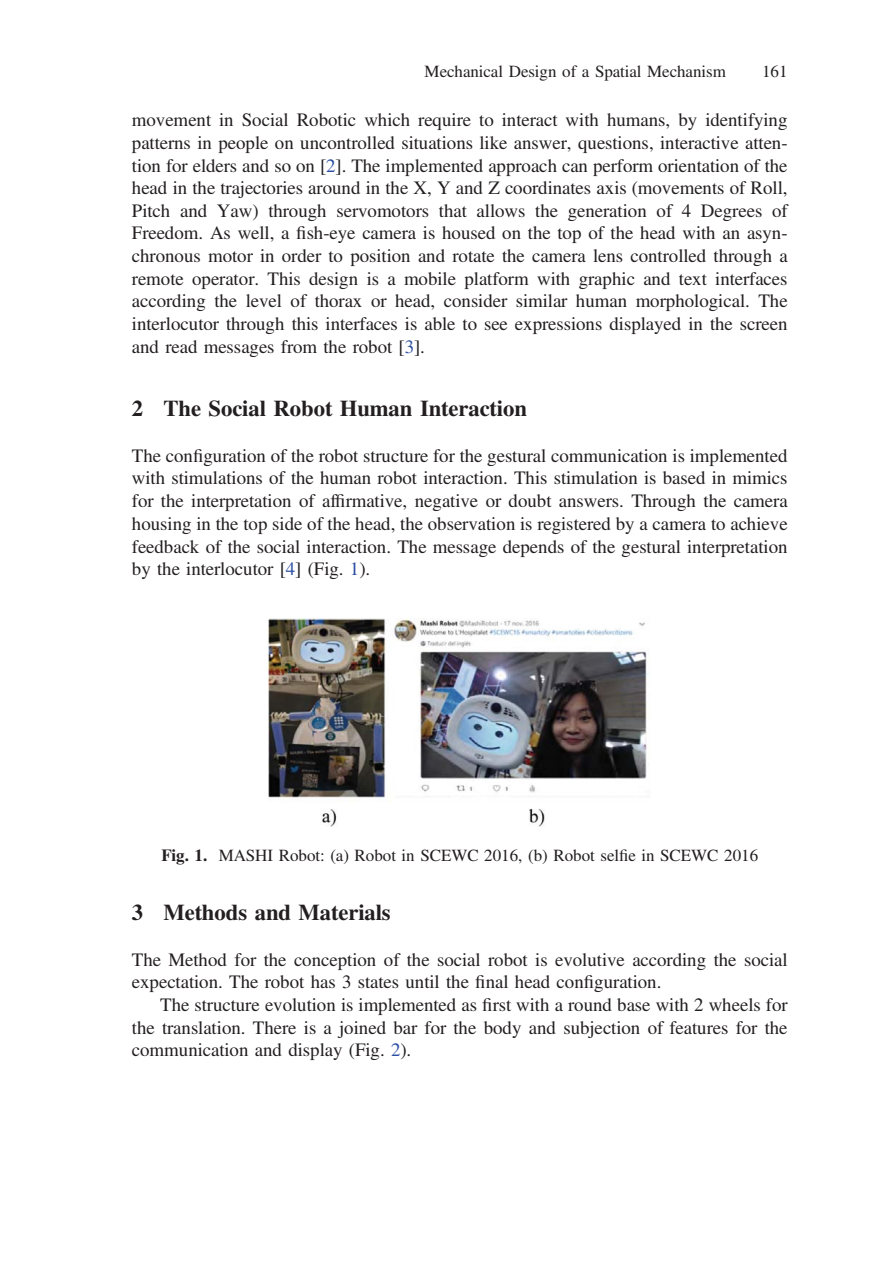
<style>
.page{position:relative;width:893px;height:1263px;background:#fff}
.page>*{position:absolute;margin:0;border:0;box-sizing:border-box;transform-origin:0 0}
.t1{font:22.65px "Adv T Teeee 58 d 9.B";color:#231f20}
.t2{font:18.9px/22.6px "Adv TT5 ada 87 cc";color:#231f20;text-align:justify}
.t3{font:16.95px "Adv TT5 ada 87 cc";color:#231f20}
.s1{color:#2d4fa2}
.s2{font-family:"Adv TT5 ada 87 cc+fb"}
.s3{font-family:"Adv T Teeee 58 d 9.B"}
</style>
<div class="page">
<img style="left:269px;top:618px;width:380px;height:209px">
<p class="t3" style="left:425px;top:66px;width:303px">Mechanical Design of a Spatial Mechanism</p>
<p class="t3" style="left:762px;top:66px;width:27px">161</p>
<p class="t2" style="left:132px;top:110px;width:657px">movement in Social Robotic which require to interact with humans, by identifying patterns in people on uncontrolled situations like answer, questions, interactive atten&shy;tion for elders and so on [<span class="s1">2</span>]. The implemented approach can perform orientation of the head in the trajectories around in the X, Y and Z coordinates axis (movements of Roll, Pitch and Yaw) through servomotors that allows the generation of 4 Degrees of Freedom. As well, a <span class="s2">fi</span>sh-eye camera is housed on the top of the head with an asyn&shy;chronous motor in order to position and rotate the camera lens controlled through a remote operator. This design is a mobile platform with graphic and text interfaces according the level of thorax or head, consider similar human morphological. The interlocutor through this interfaces is able to see expressions displayed in the screen and read messages from the robot [<span class="s1">3</span>].</p>
<p class="t1" style="left:132px;top:401px;width:396px">2 The Social Robot Human Interaction</p>
<p class="t2" style="left:132px;top:446px;width:657px">The con<span class="s2">fi</span>guration of the robot structure for the gestural communication is implemented with stimulations of the human robot interaction. This stimulation is based in mimics for the interpretation of af<span class="s2">fi</span>rmative, negative or doubt answers. Through the camera housing in the top side of the head, the observation is registered by a camera to achieve feedback of the social interaction. The message depends of the gestural interpretation by the interlocutor [<span class="s1">4</span>] (Fig. <span class="s1">1</span>).</p>
<p class="t3" style="left:161px;top:849px;width:598px"><span class="s3">Fig. 1.</span> MASHI Robot: (a) Robot in SCEWC 2016, (b) Robot sel<span class="s2">fi</span>e in SCEWC 2016</p>
<p class="t1" style="left:132px;top:905px;width:260px">3 Methods and Materials</p>
<p class="t2" style="left:132px;top:950px;width:657px">The Method for the conception of the social robot is evolutive according the social expectation. The robot has 3 states until the <span class="s2">fi</span>nal head con<span class="s2">fi</span>guration.</p>
<p class="t2" style="left:132px;top:995px;width:657px;text-indent:28px">The structure evolution is implemented as <span class="s2">fi</span>rst with a round base with 2 wheels for the translation. There is a joined bar for the body and subjection of features for the communication and display (Fig. <span class="s1">2</span>).</p>
</div>
